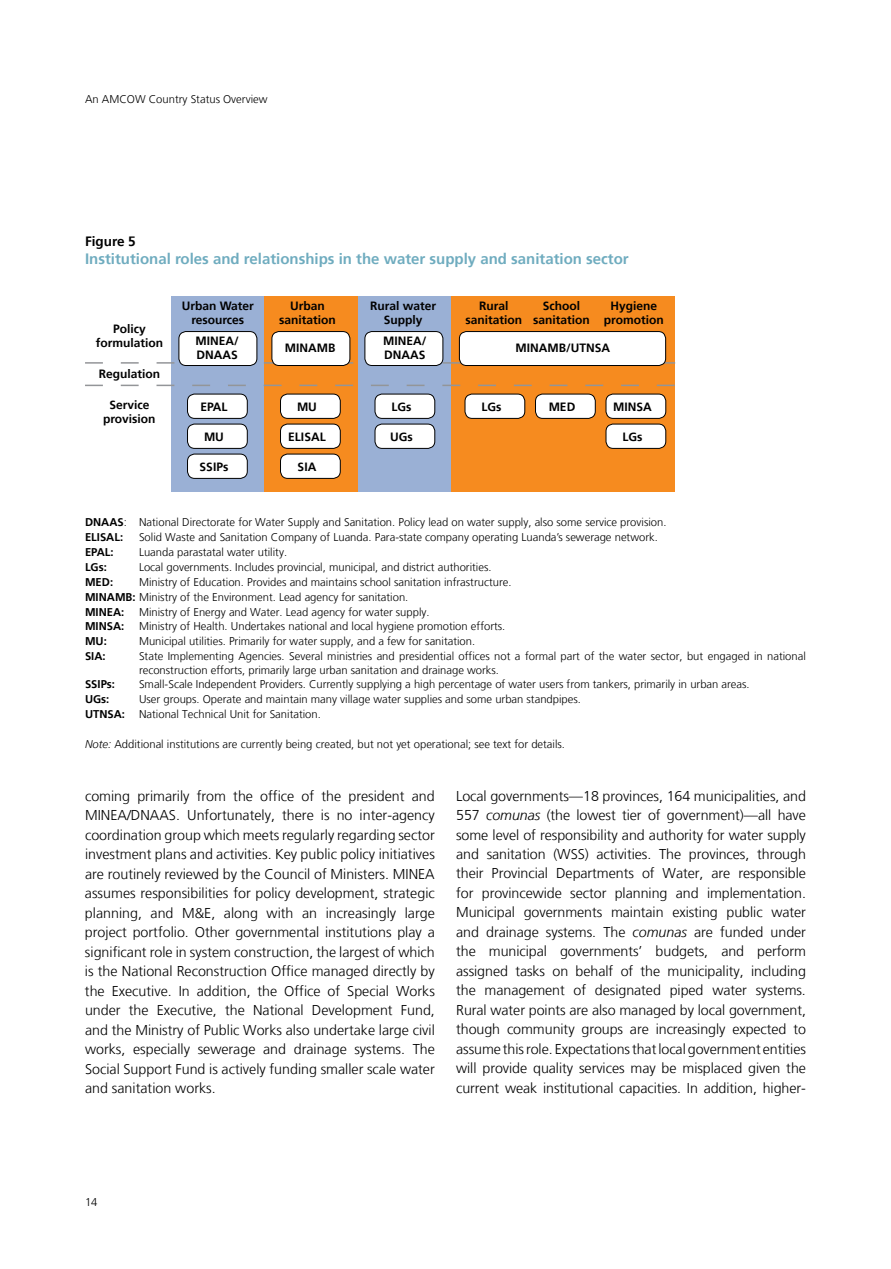
<style>
.page{position:relative;width:891px;height:1269px;background:#fff}
.page>*{position:absolute;margin:0;border:0;box-sizing:border-box;transform-origin:0 0}
.t1{font:700 15px "Frutiger 65";color:#6facbf}
.t2{font:300 14.25px/19.5px "Frutiger LT";color:#000;text-align:justify}
.t3{font:700 13.5px "Frutiger 65";color:#000}
.t4{font:700 12px/14.4px "Frutiger 65";color:#000;text-align:center}
.t5{font:300 11.25px/14.9px "Frutiger LT";color:#000}
.t6{font:700 11.25px "Frutiger 65";color:#000}
.s1{font-family:"Frutiger 65";font-weight:700}
.s2{font-style:italic}
</style>
<div class="page">
<div style="left:172px;top:296px;width:163px;height:196px;background:#9ab0d5"></div>
<div style="left:352px;top:296px;width:105px;height:196px;background:#9ab0d5"></div>
<div style="left:264px;top:296px;width:94px;height:196px;background:#f68b1f"></div>
<div style="left:452px;top:296px;width:223px;height:196px;background:#f68b1f"></div>
<div style="left:188px;top:394px;width:59px;height:24px;background:#fff;border-radius:7px"></div>
<div style="left:187px;top:394px;width:61px;height:25px;border:1px solid #000;border-radius:7px"></div>
<svg style="left:85px;top:362px;width:590px;height:2px"></svg>
<svg style="left:85px;top:385px;width:590px;height:1px"></svg>
<div style="left:179px;top:332px;width:78px;height:34px;background:#fff;border-radius:7px"></div>
<div style="left:179px;top:331px;width:78px;height:35px;border:1px solid #000;border-radius:7px"></div>
<div style="left:272px;top:332px;width:78px;height:34px;background:#fff;border-radius:7px"></div>
<div style="left:272px;top:331px;width:78px;height:35px;border:1px solid #000;border-radius:7px"></div>
<div style="left:365px;top:332px;width:78px;height:34px;background:#fff;border-radius:7px"></div>
<div style="left:365px;top:331px;width:78px;height:35px;border:1px solid #000;border-radius:7px"></div>
<div style="left:459px;top:332px;width:207px;height:34px;background:#fff;border-radius:7px"></div>
<div style="left:459px;top:331px;width:207px;height:35px;border:1px solid #000;border-radius:7px"></div>
<div style="left:188px;top:424px;width:59px;height:24px;background:#fff;border-radius:7px"></div>
<div style="left:187px;top:424px;width:61px;height:25px;border:1px solid #000;border-radius:7px"></div>
<div style="left:188px;top:454px;width:59px;height:24px;background:#fff;border-radius:7px"></div>
<div style="left:187px;top:454px;width:61px;height:25px;border:1px solid #000;border-radius:7px"></div>
<div style="left:281px;top:394px;width:59px;height:24px;background:#fff;border-radius:7px"></div>
<div style="left:280px;top:394px;width:61px;height:25px;border:1px solid #000;border-radius:7px"></div>
<div style="left:281px;top:424px;width:59px;height:24px;background:#fff;border-radius:7px"></div>
<div style="left:280px;top:424px;width:61px;height:25px;border:1px solid #000;border-radius:7px"></div>
<div style="left:281px;top:454px;width:59px;height:24px;background:#fff;border-radius:7px"></div>
<div style="left:280px;top:454px;width:61px;height:25px;border:1px solid #000;border-radius:7px"></div>
<div style="left:375px;top:394px;width:60px;height:24px;background:#fff;border-radius:7px"></div>
<div style="left:375px;top:394px;width:60px;height:25px;border:1px solid #000;border-radius:7px"></div>
<div style="left:375px;top:424px;width:60px;height:24px;background:#fff;border-radius:7px"></div>
<div style="left:375px;top:424px;width:60px;height:25px;border:1px solid #000;border-radius:7px"></div>
<div style="left:465px;top:394px;width:60px;height:24px;background:#fff;border-radius:7px"></div>
<div style="left:465px;top:394px;width:60px;height:25px;border:1px solid #000;border-radius:7px"></div>
<div style="left:536px;top:394px;width:59px;height:24px;background:#fff;border-radius:7px"></div>
<div style="left:535px;top:394px;width:61px;height:25px;border:1px solid #000;border-radius:7px"></div>
<div style="left:606px;top:394px;width:60px;height:24px;background:#fff;border-radius:7px"></div>
<div style="left:606px;top:394px;width:60px;height:25px;border:1px solid #000;border-radius:7px"></div>
<div style="left:606px;top:424px;width:60px;height:24px;background:#fff;border-radius:7px"></div>
<div style="left:606px;top:424px;width:60px;height:25px;border:1px solid #000;border-radius:7px"></div>
<p class="t5" style="left:85px;top:92px;width:184px">An AMCOW Country Status Overview</p>
<p class="t3" style="left:85px;top:234px;width:52px">Figure 5</p>
<p class="t1" style="left:85px;top:250px;width:545px">Institutional roles and relationships in the water supply and sanitation sector</p>
<p class="t4" style="left:96px;top:321px;width:69px">Policy formulation</p>
<p class="t4" style="left:99px;top:367px;width:63px">Regulation</p>
<p class="t4" style="left:103px;top:397px;width:54px">Service provision</p>
<p class="t4" style="left:466px;top:298px;width:58px">Rural sanitation</p>
<p class="t4" style="left:182px;top:298px;width:74px">Urban Water resources</p>
<p class="t4" style="left:279px;top:298px;width:58px">Urban sanitation</p>
<p class="t4" style="left:370px;top:298px;width:68px">Rural water<br>Supply</p>
<p class="t4" style="left:533px;top:298px;width:58px">School sanitation</p>
<p class="t4" style="left:604px;top:298px;width:61px">Hygiene promotion</p>
<p class="t4" style="left:196px;top:333px;width:45px;text-align:left">MINEA/<br>DNAAS</p>
<p class="t4" style="left:285px;top:341px;width:52px">MINAMB</p>
<p class="t4" style="left:383px;top:333px;width:45px;text-align:left">MINEA/<br>DNAAS</p>
<p class="t4" style="left:516px;top:341px;width:96px">MINAMB/UTNSA</p>
<p class="t4" style="left:200px;top:399px;width:29px">EPAL</p>
<p class="t4" style="left:204px;top:429px;width:21px">MU</p>
<p class="t4" style="left:200px;top:459px;width:30px">SSIPs</p>
<p class="t4" style="left:297px;top:399px;width:21px">MU</p>
<p class="t4" style="left:288px;top:429px;width:39px">ELISAL</p>
<p class="t4" style="left:298px;top:459px;width:20px">SIA</p>
<p class="t4" style="left:392px;top:399px;width:21px">LGs</p>
<p class="t4" style="left:390px;top:429px;width:24px">UGs</p>
<p class="t4" style="left:482px;top:399px;width:21px">LGs</p>
<p class="t4" style="left:549px;top:399px;width:28px">MED</p>
<p class="t4" style="left:613px;top:399px;width:40px">MINSA</p>
<p class="t4" style="left:623px;top:429px;width:21px">LGs</p>
<p class="t5" style="left:85px;top:515px;width:583px"><span class="s1">DNAAS</span>: National Directorate for Water Supply and Sanitation. Policy lead on water supply, also some service provision.</p>
<p class="t6" style="left:85px;top:531px;width:40px">ELISAL:</p>
<p class="t5" style="left:139px;top:530px;width:520px">Solid Waste and Sanitation Company of Luanda. Para-state company operating Luanda’s sewerage network.</p>
<p class="t6" style="left:85px;top:546px;width:30px">EPAL:</p>
<p class="t5" style="left:139px;top:545px;width:150px">Luanda parastatal water utility.</p>
<p class="t6" style="left:85px;top:561px;width:23px">LGs:</p>
<p class="t5" style="left:139px;top:560px;width:354px">Local governments. Includes provincial, municipal, and district authorities.</p>
<p class="t6" style="left:85px;top:575px;width:30px">MED:</p>
<p class="t5" style="left:85px;top:575px;width:428px;text-indent:54px">Ministry of Education. Provides and maintains school sanitation infrastructure.<br><span class="s1">MINAMB:</span> Ministry of the Environment. Lead agency for sanitation.</p>
<p class="t6" style="left:85px;top:605px;width:41px">MINEA:</p>
<p class="t5" style="left:139px;top:604px;width:292px">Ministry of Energy and Water. Lead agency for water supply.</p>
<p class="t6" style="left:85px;top:620px;width:41px">MINSA:</p>
<p class="t5" style="left:139px;top:619px;width:368px">Ministry of Health. Undertakes national and local hygiene promotion efforts.</p>
<p class="t6" style="left:85px;top:635px;width:23px">MU:</p>
<p class="t5" style="left:139px;top:634px;width:338px">Municipal utilities. Primarily for water supply, and a few for sanitation.</p>
<p class="t6" style="left:85px;top:650px;width:22px">SIA:</p>
<p class="t5" style="left:139px;top:650px;width:668px;line-height:13.5px">State Implementing Agencies. Several ministries and presidential offices not a formal part of the water sector, but engaged in national reconstruction efforts, primarily large urban sanitation and drainage works.</p>
<p class="t6" style="left:85px;top:678px;width:32px">SSIPs:</p>
<p class="t5" style="left:139px;top:677px;width:612px">Small-Scale Independent Providers. Currently supplying a high percentage of water users from tankers, primarily in urban areas.</p>
<p class="t6" style="left:85px;top:693px;width:26px">UGs:</p>
<p class="t5" style="left:85px;top:692px;width:497px;text-indent:54px">User groups. Operate and maintain many village water supplies and some urban standpipes.<br><span class="s1">UTNSA:</span> National Technical Unit for Sanitation.</p>
<p class="t5" style="left:85px;top:737px;width:482px"><span class="s2">Note:</span> Additional institutions are currently being created, but not yet operational; see text for details.</p>
<p class="t2" style="left:85px;top:786px;width:351px">coming primarily from the office of the president and MINEA/DNAAS. Unfortunately, there is no inter-agency coordination group which meets regularly regarding sector investment plans and activities. Key public policy initiatives are routinely reviewed by the Council of Ministers. MINEA assumes responsibilities for policy development, strategic planning, and M&amp;E, along with an increasingly large project portfolio. Other governmental institutions play a significant role in system construction, the largest of which is the National Reconstruction Office managed directly by the Executive. In addition, the Office of Special Works under the Executive, the National Development Fund, and the Ministry of Public Works also undertake large civil works, especially sewerage and drainage systems. The Social Support Fund is actively funding smaller scale water and sanitation works.</p>
<p class="t2" style="left:456px;top:786px;width:351px">Local governments—18 provinces, 164 municipalities, and 557 <span class="s2">comunas</span> (the lowest tier of government)—all have some level of responsibility and authority for water supply and sanitation (WSS) activities. The provinces, through their Provincial Departments of Water, are responsible for provincewide sector planning and implementation.<br>Municipal governments maintain existing public water and drainage systems. The <span class="s2">comunas</span> are funded under the municipal governments’ budgets, and perform assigned tasks on behalf of the municipality, including the management of designated piped water systems.<br>Rural water points are also managed by local government, though community groups are increasingly expected to assume this role. Expectations that local government entities will provide quality services may be misplaced given the current weak institutional capacities. In addition, higher-</p>
<p class="t5" style="left:85px;top:1194px;width:14px">14</p>
</div>
